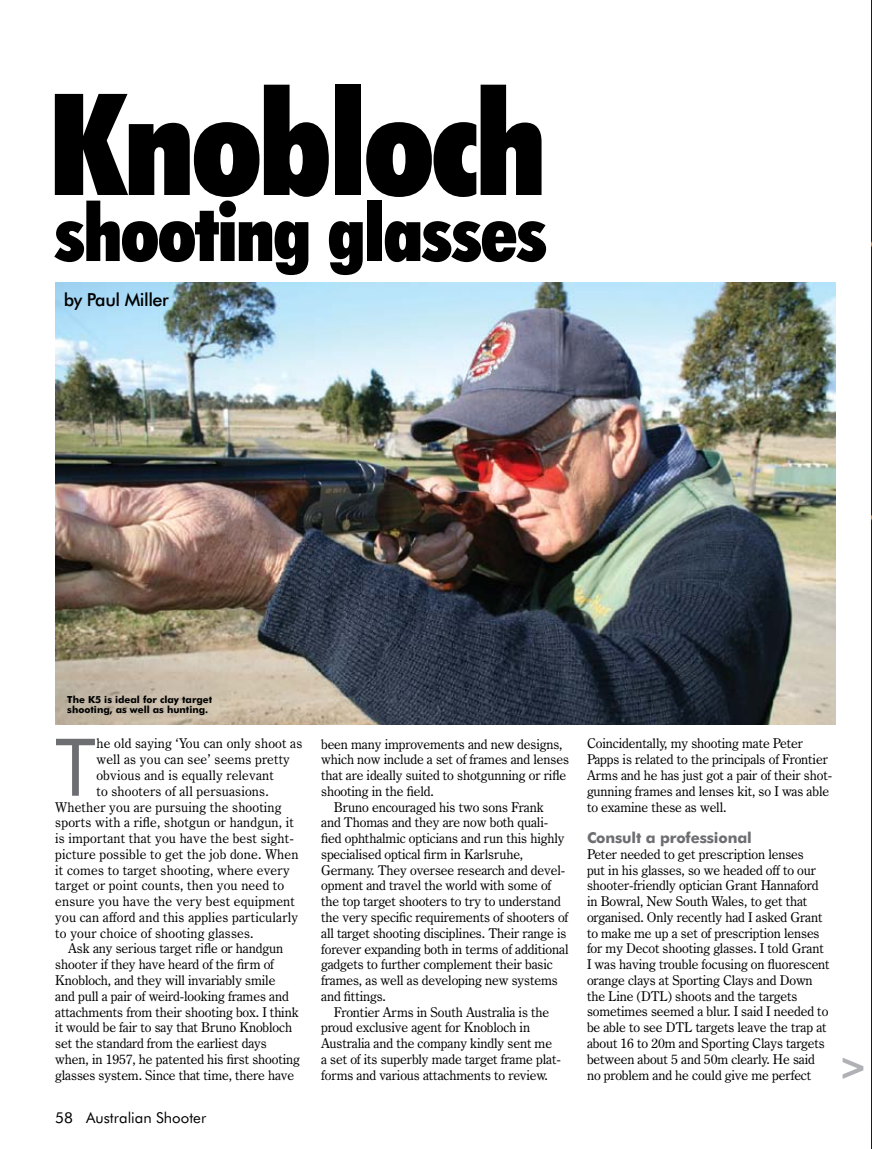
<style>
.page{position:relative;width:872px;height:1149px;background:#fff}
.page>*{position:absolute;margin:0;border:0;box-sizing:border-box;transform-origin:0 0}
.t1{font:900 condensed 141.75px "Futura BT";letter-spacing:-.02em;color:#000}
.t2{font:79.65px "Futura BT";color:#6d6e71}
.t3{font:900 condensed 77.55px "Futura BT";letter-spacing:-.02em;color:#000}
.t4{font:900 condensed 36px "Futura BT";color:#afb1b4}
.t5{font:500 18px "Futura BT";letter-spacing:-.025em;color:#000}
.t6{font:700 15px "Futura BT";letter-spacing:-.01em;color:#6d6e71}
.t7{font:15px "Futura BT";color:#000}
.t8{font:13.5px/15.8px "Century Oldstyle BT";letter-spacing:-.01em;color:#000}
.t9{font:13.5px "Century Oldstyle BT";letter-spacing:.01em;color:#000}
.t10{font:700 9.75px/10.5px "Futura BT";color:#000}
</style>
<div class="page">
<img style="left:55px;top:282px;width:781px;height:442px">
<img style="left:871px;top:0;width:1px;height:1148px">
<h1 class="t1" style="left:49px;top:58px;width:498px">Knobloch</h1>
<h3 class="t3" style="left:54px;top:186px;width:495px">shooting glasses</h3>
<h3 class="t5" style="left:64px;top:288px;width:106px">by Paul Miller</h3>
<p class="t10" style="left:67px;top:693px;width:146px">The K5 is ideal for clay target shooting, as well as hunting.</p>
<h2 class="t2" style="left:55px;top:718px;width:42px">T</h2>
<p class="t9" style="left:96px;top:735px;width:207px">he old saying ‘You can only shoot as</p>
<p class="t9" style="left:96px;top:751px;width:195px">well as you can see’ seems pretty</p>
<p class="t9" style="left:96px;top:766px;width:179px">obvious and is equally relevant</p>
<p class="t9" style="left:96px;top:782px;width:174px">to shooters of all persuasions.</p>
<p class="t9" style="left:55px;top:798px;width:228px">Whether you are pursuing the shooting</p>
<p class="t9" style="left:55px;top:814px;width:240px">sports with a rifle, shotgun or handgun, it</p>
<p class="t9" style="left:55px;top:829px;width:240px">is important that you have the best sight-</p>
<p class="t9" style="left:55px;top:845px;width:245px">picture possible to get the job done. When</p>
<p class="t9" style="left:55px;top:861px;width:236px">it comes to target shooting, where every</p>
<p class="t9" style="left:55px;top:877px;width:230px">target or point counts, then you need to</p>
<p class="t9" style="left:55px;top:892px;width:241px">ensure you have the very best equipment</p>
<p class="t9" style="left:55px;top:908px;width:244px">you can afford and this applies particularly</p>
<p class="t9" style="left:55px;top:924px;width:200px">to your choice of shooting glasses.</p>
<p class="t8" style="left:68px;top:940px;width:217px">Ask any serious target rifle or handgun</p>
<p class="t8" style="left:55px;top:956px;width:220px">shooter if they have heard of the firm of</p>
<p class="t8" style="left:55px;top:971px;width:222px">Knobloch, and they will invariably smile</p>
<p class="t8" style="left:55px;top:987px;width:235px">and pull a pair of weird-looking frames and</p>
<p class="t8" style="left:55px;top:1003px;width:245px">attachments from their shooting box. I think</p>
<p class="t8" style="left:55px;top:1019px;width:238px">it would be fair to say that Bruno Knobloch</p>
<p class="t8" style="left:55px;top:1034px;width:213px">set the standard from the earliest days</p>
<p class="t8" style="left:55px;top:1050px;width:246px">when, in 1957, he patented his first shooting</p>
<p class="t8" style="left:55px;top:1066px;width:240px">glasses system. Since that time, there have</p>
<p class="t7" style="left:55px;top:1108px;width:152px">58 Australian Shooter</p>
<p class="t8" style="left:321px;top:735px;width:243px">been many improvements and new designs,</p>
<p class="t8" style="left:321px;top:751px;width:249px">which now include a set of frames and lenses</p>
<p class="t8" style="left:321px;top:767px;width:247px">that are ideally suited to shotgunning or rifle</p>
<p class="t8" style="left:321px;top:782px;width:114px">shooting in the field.</p>
<p class="t8" style="left:334px;top:798px;width:211px">Bruno encouraged his two sons Frank</p>
<p class="t8" style="left:321px;top:814px;width:229px">and Thomas and they are now both quali-</p>
<p class="t8" style="left:321px;top:830px;width:245px">fied ophthalmic opticians and run this highly</p>
<p class="t8" style="left:321px;top:845px;width:204px">specialised optical firm in Karlsruhe,</p>
<p class="t8" style="left:321px;top:861px;width:246px">Germany. They oversee research and devel-</p>
<p class="t8" style="left:321px;top:877px;width:232px">opment and travel the world with some of</p>
<p class="t8" style="left:321px;top:893px;width:241px">the top target shooters to try to understand</p>
<p class="t8" style="left:321px;top:908px;width:249px">the very specific requirements of shooters of</p>
<p class="t8" style="left:321px;top:924px;width:247px">all target shooting disciplines. Their range is</p>
<p class="t8" style="left:321px;top:940px;width:249px">forever expanding both in terms of additional</p>
<p class="t8" style="left:321px;top:956px;width:233px">gadgets to further complement their basic</p>
<p class="t8" style="left:321px;top:971px;width:238px">frames, as well as developing new systems</p>
<p class="t8" style="left:321px;top:987px;width:66px">and fittings.</p>
<p class="t8" style="left:334px;top:1003px;width:217px">Frontier Arms in South Australia is the</p>
<p class="t8" style="left:321px;top:1019px;width:210px">proud exclusive agent for Knobloch in</p>
<p class="t8" style="left:321px;top:1034px;width:232px">Australia and the company kindly sent me</p>
<p class="t8" style="left:321px;top:1050px;width:241px">a set of its superbly made target frame plat-</p>
<p class="t8" style="left:321px;top:1066px;width:228px">forms and various attachments to review.</p>
<p class="t8" style="left:587px;top:735px;width:247px">Coincidentally, my shooting mate Peter Papps is related to the principals of Frontier Arms and he has just got a pair of their shot&shy;gunning frames and lenses kit, so I was able to examine these as well.</p>
<p class="t6" style="left:587px;top:828px;width:166px">Consult a professional</p>
<p class="t8" style="left:587px;top:845px;width:244px">Peter needed to get prescription lenses<br>put in his glasses, so we headed off to our shooter-friendly optician Grant Hannaford in Bowral, New South Wales, to get that organised. Only recently had I asked Grant to make me up a set of prescription lenses for my Decot shooting glasses. I told Grant I was having trouble focusing on fluorescent orange clays at Sporting Clays and Down the Line (DTL) shoots and the targets sometimes seemed a blur. I said I needed to be able to see DTL targets leave the trap at about 16 to 20m and Sporting Clays targets between about 5 and 50m clearly. He said no problem and he could give me perfect</p>
<h3 class="t4" style="left:838px;top:1043px;width:31px">&gt;</h3>
</div>
